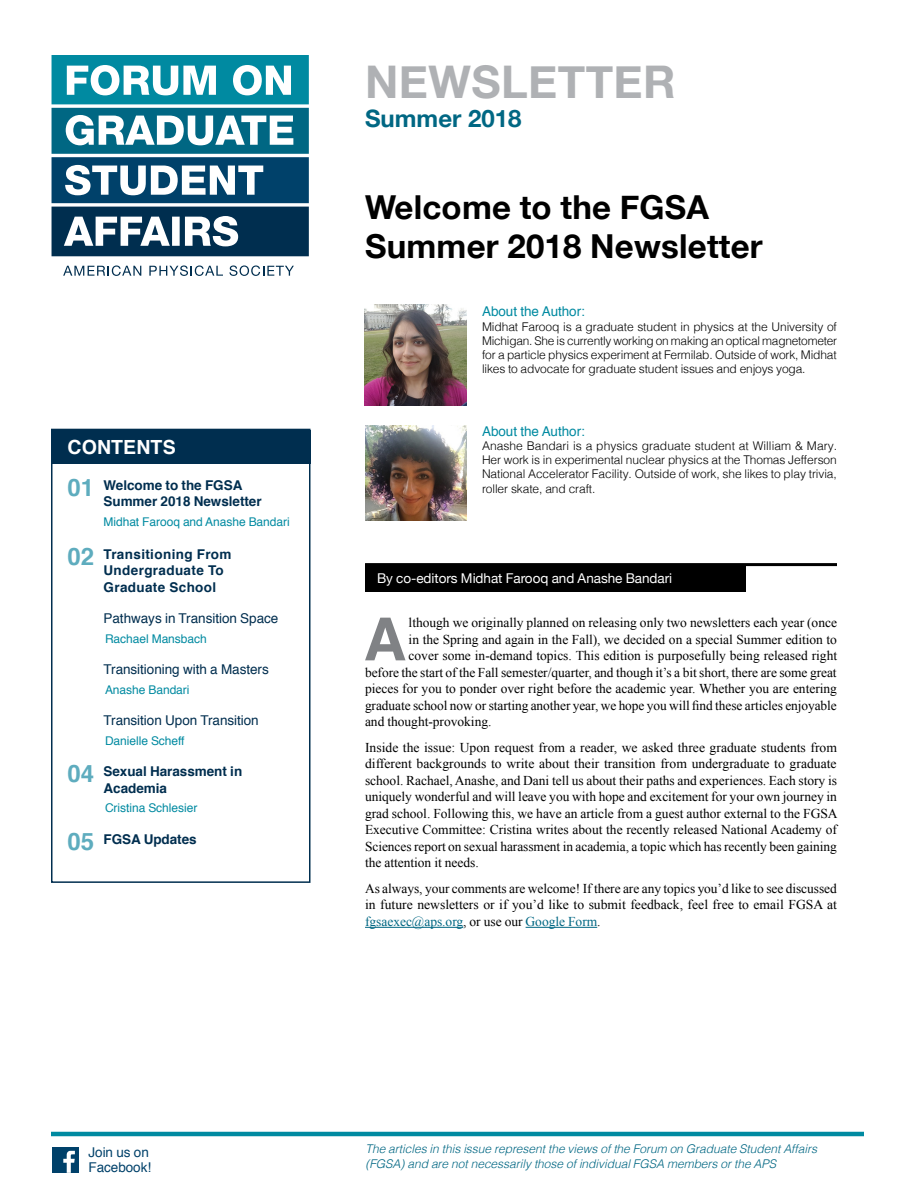
<style>
.page{position:relative;width:918px;height:1188px;background:#fff}
.page>*{position:absolute;margin:0;border:0;box-sizing:border-box;transform-origin:0 0}
.t1{font:700 59.4px "Helvetica";color:#808285}
.t2{font:700 45px "Helvetica Neue";letter-spacing:.01em;color:#afb1b4}
.t3{font:700 33px/39px "Helvetica Neue";letter-spacing:.005em;color:#000}
.t4{font:700 24px "Helvetica Neue";color:#006783}
.t5{font:700 19.5px "Helvetica";letter-spacing:.005em;color:#fff}
.t6{font:13.5px/16.5px "Times New Roman";letter-spacing:-.005em;color:#000;text-align:justify}
.t7{font:700 13.5px/16.5px "Helvetica";letter-spacing:-.005em;color:#002e4f}
.t8{font:13.5px "Helvetica";letter-spacing:-.005em;color:#002e4f}
.t9{font:700 13.5px/16.5px "Helvetica";letter-spacing:.025em;color:#002e4f}
.t10{font:13.5px "Helvetica Neue";letter-spacing:-.005em;color:#fff}
.t11{font:13.5px "Helvetica";letter-spacing:-.005em;color:#008aa1}
.t12{font:13.5px/15px "Helvetica";letter-spacing:-.005em;color:#00416a}
.t13{font:300 12px/14.2px "Helvetica";letter-spacing:-.01em;color:#000;text-align:justify}
.t14{font:italic 300 12px/14.2px "Helvetica";letter-spacing:-.005em;color:#006783}
.t15{font:12px "Helvetica";letter-spacing:-.005em;color:#008aa1}
.s1{font-size:24px;color:#5eacbe}
.s2{color:#006783}
</style>
<div class="page">
<hr style="left:51px;top:1132px;width:813px;height:4px;background:#008aa1">
<svg style="left:63px;top:265px;width:78px;height:11px"></svg>
<svg style="left:149px;top:265px;width:74px;height:11px"></svg>
<svg style="left:229px;top:265px;width:65px;height:11px"></svg>
<svg style="left:52px;top:56px;width:257px;height:200px"></svg>
<div style="left:51px;top:429px;width:259px;height:454px;border:2px solid #002e4f"></div>
<div style="left:51px;top:430px;width:259px;height:33px;background:#002e4f"></div>
<div style="left:52px;top:1147px;width:27px;height:26px;background:#00416a"></div>
<svg style="left:63px;top:1151px;width:12px;height:22px"></svg>
<div style="left:365px;top:565px;width:381px;height:27px;background:#000"></div>
<hr style="left:365px;top:563px;width:472px;height:3px;background:#000">
<hr style="left:365px;top:927px;width:98px;height:1px;background:#006783">
<hr style="left:526px;top:927px;width:71px;height:1px;background:#006783">
<img style="left:365px;top:304px;width:101px;height:102px">
<img style="left:365px;top:425px;width:101px;height:96px">
<h3 class="t5" style="left:68px;top:431px;width:110px">CONTENTS</h3>
<p class="t7" style="left:104px;top:477px;width:160px;text-indent:-36px"><span class="s1">01</span> Welcome to the FGSA<br>Summer 2018 Newsletter</p>
<p class="t15" style="left:104px;top:512px;width:188px">Midhat Farooq and Anashe Bandari</p>
<p class="t9" style="left:104px;top:546px;width:130px;text-indent:-36px"><span class="s1">02</span> Transitioning From<br>Undergraduate To<br>Graduate School</p>
<p class="t8" style="left:104px;top:608px;width:176px">Pathways in Transition Space</p>
<p class="t15" style="left:105px;top:629px;width:103px">Rachael Mansbach</p>
<p class="t8" style="left:104px;top:659px;width:167px">Transitioning with a Masters</p>
<p class="t15" style="left:105px;top:680px;width:86px">Anashe Bandari</p>
<p class="t8" style="left:104px;top:710px;width:157px">Transition Upon Transition</p>
<p class="t15" style="left:105px;top:731px;width:81px">Danielle Scheff</p>
<p class="t7" style="left:104px;top:763px;width:140px;text-indent:-36px"><span class="s1">04</span> Sexual Harassment in<br>Academia</p>
<p class="t15" style="left:105px;top:799px;width:94px">Cristina Schlesier</p>
<p class="t7" style="left:68px;top:831px;width:131px"><span class="s1">05</span> FGSA Updates</p>
<h2 class="t2" style="left:365px;top:41px;width:312px">NEWSLETTER</h2>
<h3 class="t4" style="left:365px;top:96px;width:158px">Summer 2018</h3>
<h3 class="t3" style="left:365px;top:186px;width:399px">Welcome to the FGSA<br>Summer 2018 Newsletter</h3>
<p class="t11" style="left:482px;top:301px;width:104px">About the Author:</p>
<p class="t13" style="left:482px;top:318px;width:357px">Midhat Farooq is a graduate student in physics at the University of Michigan. She is currently working on making an optical magnetometer for a particle physics experiment at Fermilab. Outside of work, Midhat likes to advocate for graduate student issues and enjoys yoga.</p>
<p class="t11" style="left:482px;top:420px;width:104px">About the Author:</p>
<p class="t13" style="left:482px;top:438px;width:357px">Anashe Bandari is a physics graduate student at William &amp; Mary.<br>Her work is in experimental nuclear physics at the Thomas Jefferson National Accelerator Facility. Outside of work, she likes to play trivia, roller skate, and craft.</p>
<p class="t10" style="left:377px;top:567px;width:297px">By co-editors Midhat Farooq and Anashe Bandari</p>
<h1 class="t1" style="left:364px;top:592px;width:44px">A</h1>
<p class="t6" style="left:409px;top:614px;width:430px">lthough we originally planned on releasing only two newsletters each year (once</p>
<p class="t6" style="left:409px;top:631px;width:430px">in the Spring and again in the Fall), we decided on a special Summer edition to</p>
<p class="t6" style="left:409px;top:647px;width:430px">cover some in-demand topics. This edition is purposefully being released right</p>
<p class="t6" style="left:365px;top:664px;width:473px">before the start of the Fall semester/quarter, and though it’s a bit short, there are some great</p>
<p class="t6" style="left:365px;top:680px;width:473px">pieces for you to ponder over right before the academic year. Whether you are entering</p>
<p class="t6" style="left:365px;top:697px;width:473px">graduate school now or starting another year, we hope you will find these articles enjoyable</p>
<p class="t6" style="left:365px;top:713px;width:128px">and thought-provoking.</p>
<p class="t6" style="left:365px;top:739px;width:474px">Inside the issue: Upon request from a reader, we asked three graduate students from different backgrounds to write about their transition from undergraduate to graduate school. Rachael, Anashe, and Dani tell us about their paths and experiences. Each story is uniquely wonderful and will leave you with hope and excitement for your own journey in grad school. Following this, we have an article from a guest author external to the FGSA Executive Committee: Cristina writes about the recently released National Academy of Sciences report on sexual harassment in academia, a topic which has recently been gaining the attention it needs.</p>
<p class="t6" style="left:365px;top:880px;width:473px">As always, your comments are welcome! If there are any topics you’d like to see discussed in future newsletters or if you’d like to submit feedback, feel free to email FGSA at <span class="s2">fgsaexec@aps.org</span>, or use our <span class="s2">Google Form</span>.</p>
<p class="t12" style="left:88px;top:1145px;width:64px">Join us on<br>Facebook!</p>
<p class="t14" style="left:365px;top:1141px;width:453px">The articles in this issue represent the views of the Forum on Graduate Student Affairs (FGSA) and are not necessarily those of individual FGSA members or the APS</p>
</div>
